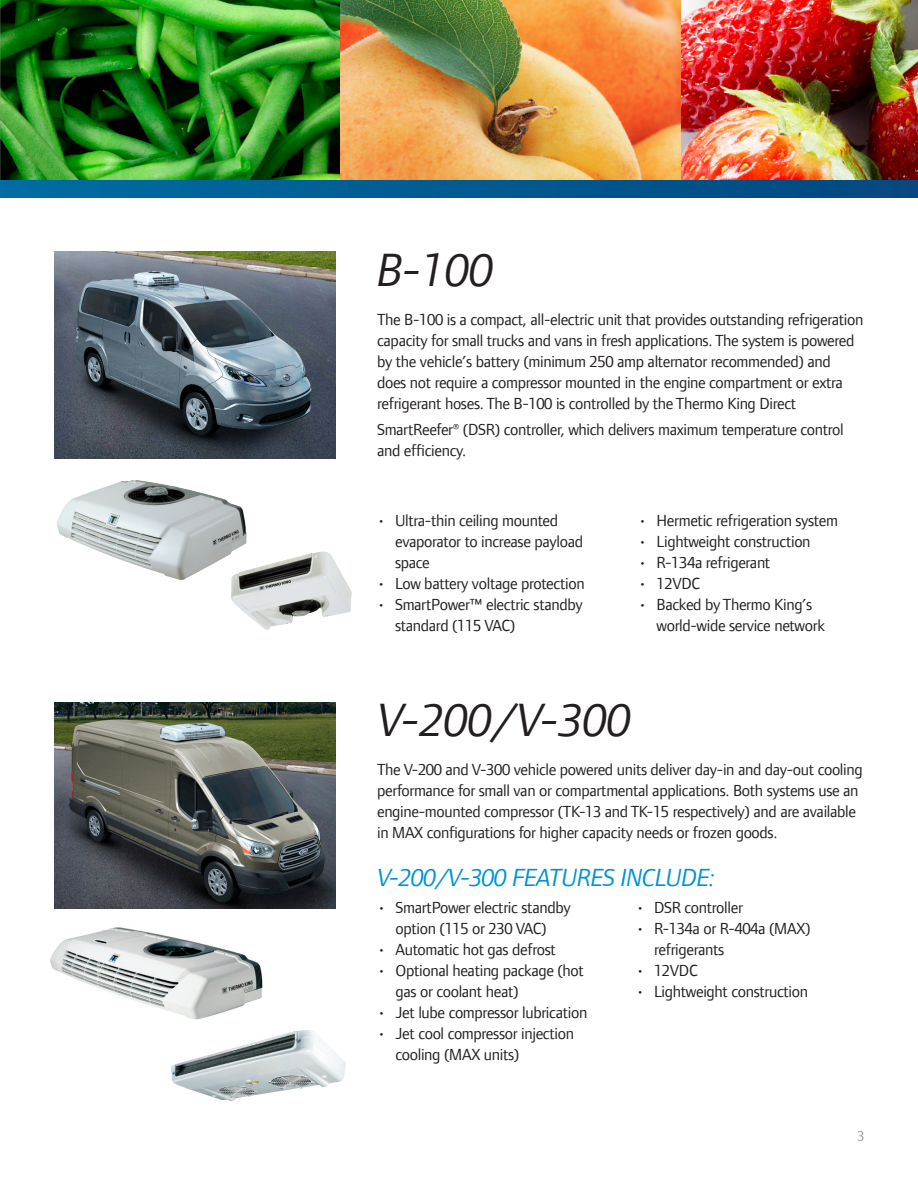
<style>
.page{position:relative;width:918px;height:1188px;background:#fff}
.page>*{position:absolute;margin:0;border:0;box-sizing:border-box;transform-origin:0 0}
._2014_Copy_Headline{font:italic 48px "Foundry Form Sans";color:#231f20}
._2014_COPY_Subhead{font:italic 25.5px "Foundry Form Sans";letter-spacing:-.02em;color:#0093d0}
._2014_COPY_Text{font:16.5px/21px "Foundry Form Sans";letter-spacing:-.02em;color:#231f20}
._2014_Copy_Bullet{font:16.5px/21px "Foundry Form Sans";letter-spacing:-.02em;color:#231f20}
.t1{font:15px "Foundry Form Serif Book OSF";color:#919295}
</style>
<div class="page">
<img style="left:231px;top:552px;width:121px;height:78px">
<img style="left:75px;top:480px;width:61px;height:18px">
<img style="left:50px;top:927px;width:213px;height:93px">
<img style="left:171px;top:1030px;width:175px;height:71px">
<img style="left:54px;top:251px;width:282px;height:207px">
<img style="left:54px;top:702px;width:282px;height:207px">
<svg style="left:0;top:180px;width:918px;height:18px"></svg>
<img style="left:1px;top:0;width:339px;height:180px">
<img style="left:340px;top:0;width:341px;height:180px">
<img style="left:0;top:0;width:1px;height:180px">
<img style="left:681px;top:0;width:237px;height:180px">
<p class="_2014_Copy_Headline" style="left:377px;top:243px;width:118px">B-100</p>
<p class="_2014_COPY_Text" style="left:377px;top:309px;width:488px">The B-100 is a compact, all-electric unit that provides outstanding refrigeration capacity for small trucks and vans in fresh applications. The system is powered by the vehicle’s battery (minimum 250 amp alternator recommended) and does not require a compressor mounted in the engine compartment or extra refrigerant hoses. The B-100 is controlled by the Thermo King Direct</p>
<p class="_2014_COPY_Text" style="left:377px;top:419px;width:468px">SmartReefer® (DSR) controller, which delivers maximum temperature control and efficiency.</p>
<p class="_2014_Copy_Bullet" style="left:395px;top:510px;width:189px;text-indent:-18px">• Ultra-thin ceiling mounted evaporator to increase payload space</p>
<p class="_2014_Copy_Bullet" style="left:377px;top:573px;width:209px">• Low battery voltage protection</p>
<p class="_2014_Copy_Bullet" style="left:395px;top:594px;width:189px;text-indent:-18px">• SmartPower™ electric standby standard (115 VAC)</p>
<p class="_2014_Copy_Bullet" style="left:639px;top:510px;width:201px">• Hermetic refrigeration system</p>
<p class="_2014_Copy_Bullet" style="left:639px;top:531px;width:174px">• Lightweight construction</p>
<p class="_2014_Copy_Bullet" style="left:639px;top:552px;width:133px">• R-134a refrigerant</p>
<p class="_2014_Copy_Bullet" style="left:639px;top:573px;width:63px">• 12VDC</p>
<p class="_2014_Copy_Bullet" style="left:657px;top:594px;width:170px;text-indent:-18px">• Backed by Thermo King’s world-wide service network</p>
<p class="_2014_Copy_Headline" style="left:377px;top:693px;width:256px">V-200/V-300</p>
<p class="_2014_COPY_Text" style="left:377px;top:759px;width:487px">The V-200 and V-300 vehicle powered units deliver day-in and day-out cooling performance for small van or compartmental applications. Both systems use an engine-mounted compressor (TK-13 and TK-15 respectively) and are available in MAX configurations for higher capacity needs or frozen goods.</p>
<p class="_2014_COPY_Subhead" style="left:377px;top:863px;width:340px">V-200/V-300 FEATURES INCLUDE:</p>
<p class="_2014_Copy_Bullet" style="left:378px;top:897px;width:195px;text-align:center">• SmartPower electric standby option (115 or 230 VAC)</p>
<p class="_2014_Copy_Bullet" style="left:378px;top:939px;width:180px">• Automatic hot gas defrost</p>
<p class="_2014_Copy_Bullet" style="left:396px;top:960px;width:190px;text-indent:-18px">• Optional heating package (hot gas or coolant heat)</p>
<p class="_2014_Copy_Bullet" style="left:378px;top:1002px;width:211px">• Jet lube compressor lubrication</p>
<p class="_2014_Copy_Bullet" style="left:396px;top:1023px;width:180px;text-indent:-18px">• Jet cool compressor injection cooling (MAX units)</p>
<p class="_2014_Copy_Bullet" style="left:636px;top:897px;width:108px">• DSR controller</p>
<p class="_2014_Copy_Bullet" style="left:654px;top:918px;width:158px;text-indent:-18px">• R-134a or R-404a (MAX) refrigerants</p>
<p class="_2014_Copy_Bullet" style="left:636px;top:960px;width:63px">• 12VDC</p>
<p class="_2014_Copy_Bullet" style="left:636px;top:981px;width:174px">• Lightweight construction</p>
<p class="t1" style="left:858px;top:1126px;width:8px">3</p>
</div>
